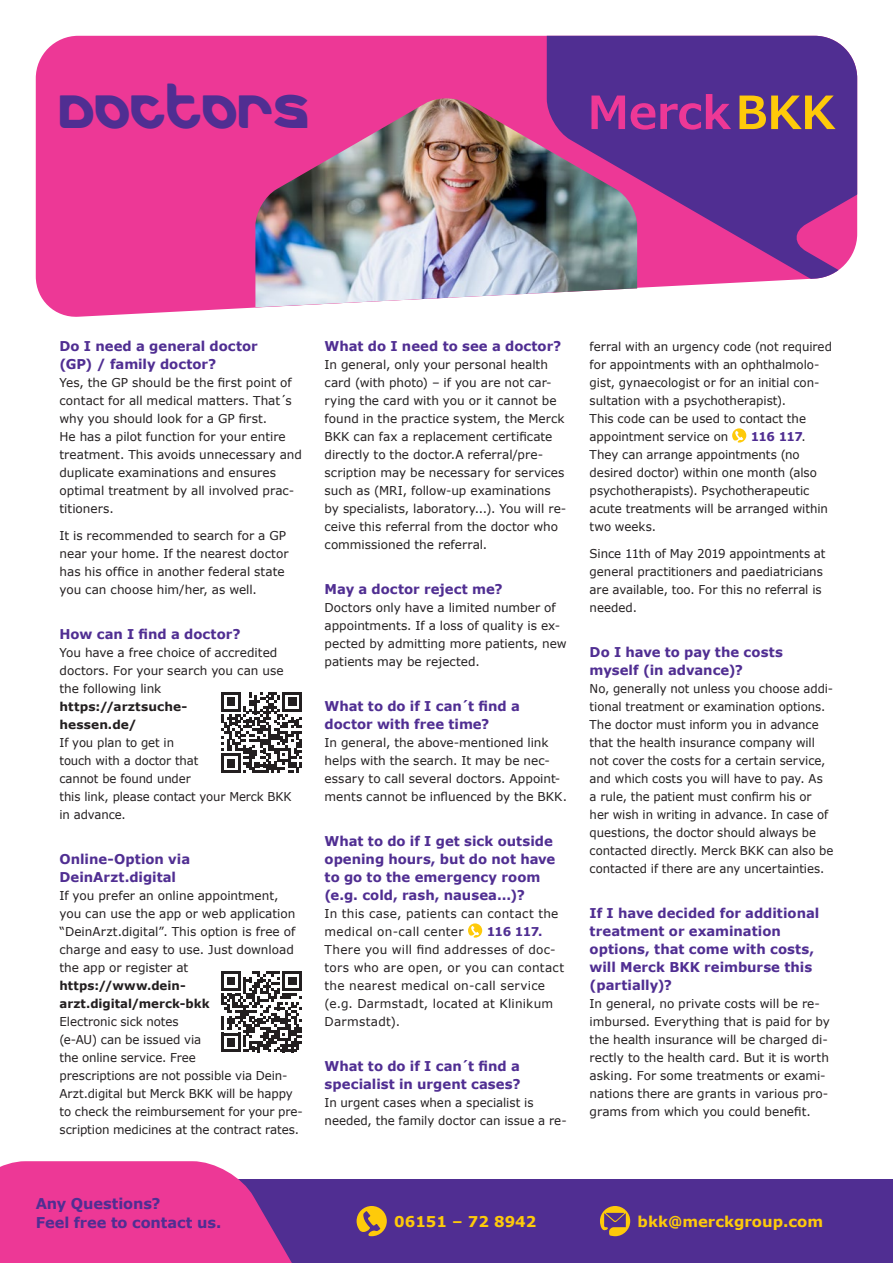
<style>
.page{position:relative;width:893px;height:1263px;background:#fff}
.page>*{position:absolute;margin:0;border:0;box-sizing:border-box;transform-origin:0 0}
.t1{font:47.4px "Merck";color:#502e92}
.t2{font:700 14.85px/19.5px "Verdana";letter-spacing:-.005em;color:#502e92}
.t3{font:700 14.85px "Verdana";color:#feca0a}
.t4{font:700 13.5px/18px "Verdana";color:#502e92}
.t5{font:12.15px/18px "Verdana";color:#231f20}
.t6{font:12.15px/18px "Verdana";color:#231f20;scale:.96 1}
.t7{font:12.15px/18px "Verdana";letter-spacing:.02em;color:#231f20}
.t8{font:700 12.15px/18px "Verdana";letter-spacing:.005em;color:#231f20}
.t9{font:12.15px/18px "Verdana";letter-spacing:.025em;color:#231f20}
.t10{font:700 12.15px "Verdana";letter-spacing:-.05em;color:#502e92}
.s1{font-weight:700;color:#502e92}
</style>
<div class="page">
<div style="left:36px;top:36px;width:511px;height:281px;background:#ed3896"></div>
<svg style="left:547px;top:36px;width:310px;height:253px;background:#7a3897"></svg>
<svg style="left:212px;top:97px;width:379px;height:220px;fill:#ed3896"></svg>
<img style="left:255px;top:98px;width:382px;height:209px">
<svg style="left:739px;top:96px;width:97px;height:33px;background:#a67b4e"></svg>
<svg style="left:591px;top:94px;width:140px;height:36px;background:#8d3193"></svg>
<svg style="left:468px;top:923px;width:14px;height:15px"></svg>
<svg style="left:732px;top:428px;width:14px;height:15px"></svg>
<svg style="left:221px;top:971px;width:81px;height:81px"></svg>
<svg style="left:221px;top:692px;width:81px;height:81px"></svg>
<div style="left:117px;top:1179px;width:776px;height:84px;background:#502e92"></div>
<svg style="left:0;top:1161px;width:292px;height:102px;background:#e2409a"></svg>
<svg style="left:357px;top:1206px;width:30px;height:30px"></svg>
<svg style="left:600px;top:1206px;width:30px;height:30px"></svg>
<h1 class="t1" style="left:59px;top:73px;width:252px">DOCTORS</h1>
<p class="t4" style="left:60px;top:337px;width:200px">Do I need a general doctor (GP) / family doctor?</p>
<p class="t5" style="left:60px;top:374px;width:244px">Yes, the GP should be the first point of contact for all medical matters. That´s why you should look for a GP first.<br>He has a pilot function for your entire treatment. This avoids unnecessary and duplicate examinations and ensures optimal treatment by all involved prac&shy;titioners.</p>
<p class="t5" style="left:60px;top:527px;width:230px">It is recommended to search for a GP near your home. If the nearest doctor has his office in another federal state you can choose him/her, as well.</p>
<p class="t4" style="left:60px;top:625px;width:182px">How can I find a doctor?</p>
<p class="t5" style="left:60px;top:644px;width:226px">You have a free choice of accredited doctors. For your search you can use the following link</p>
<p class="t8" style="left:60px;top:697px;width:129px">https://arztsuche&shy;hessen.de/</p>
<p class="t6" style="left:60px;top:734px;width:243px">If you plan to get in<br>touch with a doctor that<br>cannot be found under<br>this link, please contact your Merck BKK in advance.</p>
<p class="t4" style="left:60px;top:850px;width:132px">Online-Option via<br>DeinArzt.digital</p>
<p class="t5" style="left:60px;top:887px;width:237px">If you prefer an online appointment, you can use the app or web application “DeinArzt.digital”. This option is free of charge and easy to use. Just download the app or register at</p>
<p class="t8" style="left:60px;top:976px;width:152px">https://www.dein&shy;arzt.digital/merck-bkk</p>
<p class="t5" style="left:60px;top:1013px;width:245px">Electronic sick notes<br>(e-AU) can be issued via<br>the online service. Free<br>prescriptions are not possible via Dein-Arzt.digital but Merck BKK will be happy to check the reimbursement for your pre&shy;scription medicines at the contract rates.</p>
<p class="t4" style="left:325px;top:337px;width:238px">What do I need to see a doctor?</p>
<p class="t5" style="left:325px;top:356px;width:243px">In general, only your personal health card (with photo) – if you are not car&shy;rying the card with you or it cannot be found in the practice system, the Merck BKK can fax a replacement certificate directly to the doctor.A referral/pre&shy;scription may be necessary for services such as (MRI, follow-up examinations by specialists, laboratory...). You will re&shy;ceive this referral from the doctor who commissioned the referral.</p>
<p class="t4" style="left:325px;top:580px;width:179px">May a doctor reject me?</p>
<p class="t5" style="left:325px;top:599px;width:243px">Doctors only have a limited number of appointments. If a loss of quality is ex&shy;pected by admitting more patients, new patients may be rejected.</p>
<p class="t4" style="left:325px;top:697px;width:197px">What to do if I can´t find a doctor with free time?</p>
<p class="t5" style="left:325px;top:734px;width:244px">In general, the above-mentioned link helps with the search. It may be nec&shy;essary to call several doctors. Appoint&shy;ments cannot be influenced by the BKK.</p>
<p class="t4" style="left:325px;top:832px;width:232px">What to do if I get sick outside opening hours, but do not have to go to the emergency room (e.g. cold, rash, nausea...)?</p>
<p class="t9" style="left:325px;top:905px;width:235px">In this case, patients can contact the medical on-call center</p>
<p class="t10" style="left:487px;top:923px;width:57px">116 117.</p>
<p class="t7" style="left:325px;top:941px;width:241px">There you will find addresses of doc&shy;tors who are open, or you can contact the nearest medical on-call service (e.g. Darmstadt, located at Klinikum<br>Darmstadt).</p>
<p class="t4" style="left:325px;top:1057px;width:197px">What to do if I can´t find a specialist in urgent cases?</p>
<p class="t5" style="left:325px;top:1094px;width:244px">In urgent cases when a specialist is needed, the family doctor can issue a re-</p>
<p class="t5" style="left:590px;top:338px;width:244px">ferral with an urgency code (not required for appointments with an ophthalmolo&shy;gist, gynaecologist or for an initial con&shy;sultation with a psychotherapist).<br>This code can be used to contact the appointment service on</p>
<p class="t5" style="left:590px;top:428px;width:240px;text-indent:161px"><span class="s1">116 117</span>.<br>They can arrange appointments (no desired doctor) within one month (also psychotherapists). Psychotherapeutic acute treatments will be arranged within two weeks.</p>
<p class="t5" style="left:590px;top:545px;width:237px">Since 11th of May 2019 appointments at general practitioners and paediatricians are available, too. For this no referral is needed.</p>
<p class="t4" style="left:590px;top:643px;width:195px">Do I have to pay the costs myself (in advance)?</p>
<p class="t6" style="left:590px;top:680px;width:255px">No, generally not unless you choose addi&shy;tional treatment or examination options.<br>The doctor must inform you in advance that the health insurance company will not cover the costs for a certain service, and which costs you will have to pay. As<br>a rule, the patient must confirm his or her wish in writing in advance. In case of questions, the doctor should always be contacted directly. Merck BKK can also be contacted if there are any uncertainties.</p>
<p class="t4" style="left:590px;top:904px;width:231px">If I have decided for additional treatment or examination options, that come with costs, will Merck BKK reimburse this (partially)?</p>
<p class="t5" style="left:590px;top:995px;width:242px">In general, no private costs will be re&shy;imbursed. Everything that is paid for by the health insurance will be charged di&shy;rectly to the health card. But it is worth asking. For some treatments or exami&shy;nations there are grants in various pro&shy;grams from which you could benefit.</p>
<p class="t2" style="left:36px;top:1193px;width:187px">Any Questions?<br>Feel free to contact us.</p>
<p class="t3" style="left:394px;top:1211px;width:144px">06151 – 72 8942</p>
<p class="t3" style="left:638px;top:1211px;width:187px">bkk@merckgroup.com</p>
</div>
